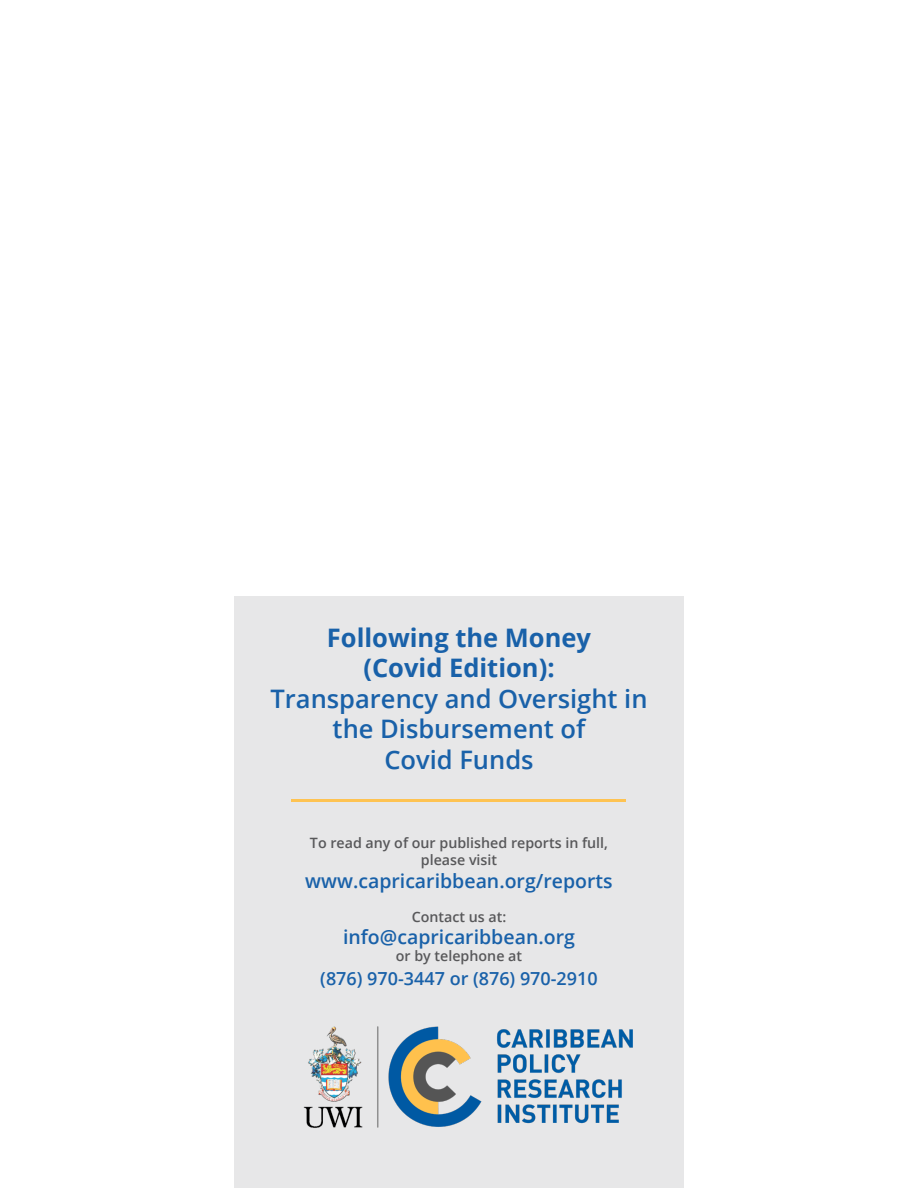
<style>
.page{position:relative;width:918px;height:1188px;background:#fff}
.page>*{position:absolute;margin:0;border:0;box-sizing:border-box;transform-origin:0 0}
.t1{font:600 25.5px/30.6px "Open Sans";color:#1961a9;text-align:center}
.t2{font:700 25.5px "Open Sans";color:#1961a9}
.t3{font:600 19.5px "Open Sans";color:#1961a9}
.t4{font:600 18px "Open Sans";color:#1961a9}
.Regular_Paragraph_1{font:600 14.25px "Open Sans";color:#58585a}
</style>
<div class="page">
<div style="left:234px;top:596px;width:450px;height:592px;background:#e7e7e8"></div>
<hr style="left:292px;top:800px;width:334px;height:2px;background:#fec352">
<img style="left:303px;top:1026px;width:330px;height:102px">
<p class="t2" style="left:327px;top:619px;width:266px">Following the Money</p>
<p class="t2" style="left:363px;top:650px;width:193px">(Covid Edition):</p>
<p class="t1" style="left:270px;top:683px;width:379px">Transparency and Oversight in the Disbursement of</p>
<p class="t1" style="left:384px;top:744px;width:151px">Covid Funds</p>
<p class="Regular_Paragraph_1" style="left:310px;top:833px;width:300px">To read any of our published reports in full,</p>
<p class="Regular_Paragraph_1" style="left:421px;top:850px;width:78px">please visit</p>
<p class="t3" style="left:305px;top:867px;width:309px">www.capricaribbean.org/reports</p>
<p class="Regular_Paragraph_1" style="left:412px;top:907px;width:96px">Contact us at:</p>
<p class="t3" style="left:343px;top:924px;width:233px">info@capricaribbean.org</p>
<p class="Regular_Paragraph_1" style="left:396px;top:946px;width:128px">or by telephone at</p>
<p class="t4" style="left:320px;top:966px;width:279px">(876) 970-3447 or (876) 970-2910</p>
</div>
